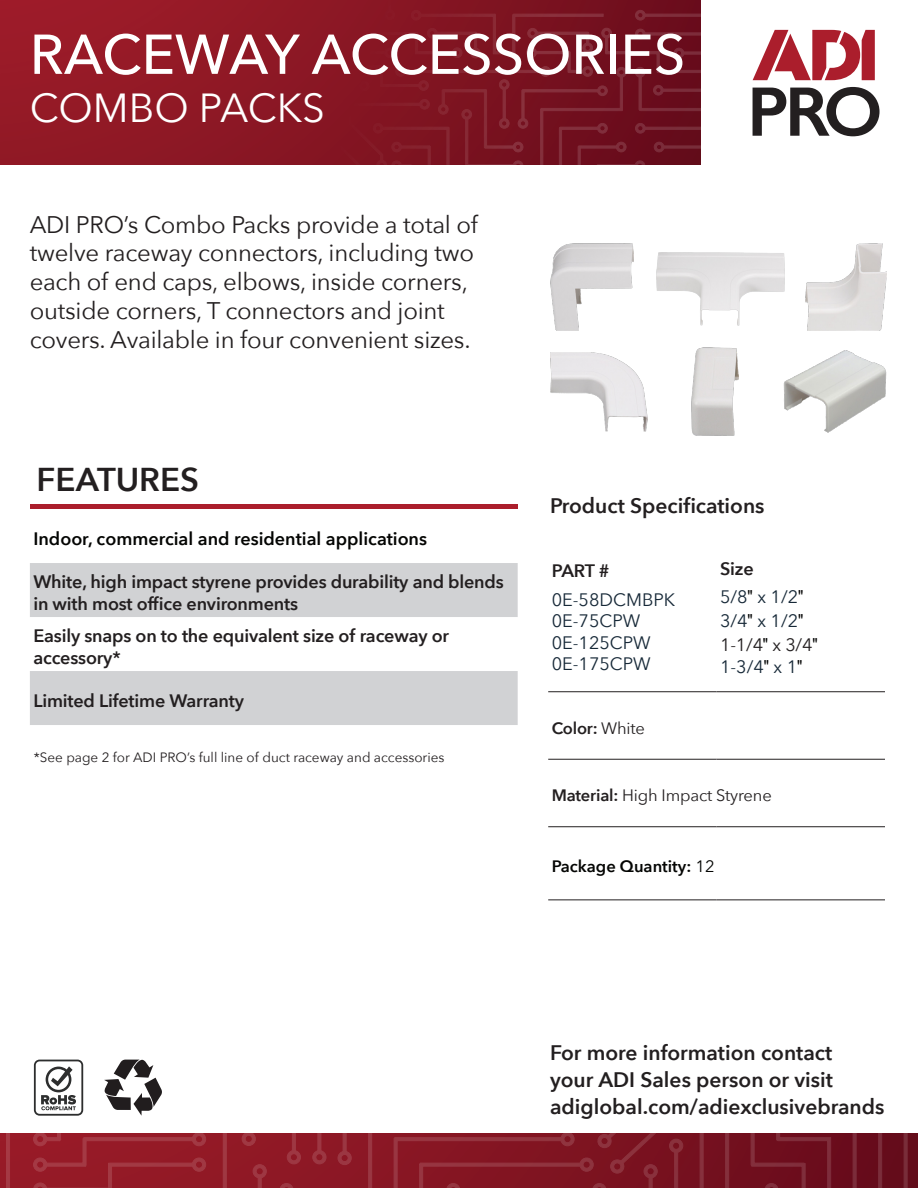
<style>
.page{position:relative;width:918px;height:1188px;background:#fff}
.page>*{position:absolute;margin:0;border:0;box-sizing:border-box;transform-origin:0 0}
.Vantage_text{font:500 55.5px "Avenir Next";color:#fff}
.Vantage_text-2{font:40.5px "Avenir Next";color:#fff}
.t1{font:600 33px "Avenir Next";color:#231f20}
.t2{font:24px/28.8px "Avenir Next";letter-spacing:-.01em;color:#231f20}
.t3{font:600 21px "Avenir Next";color:#231f20}
.t4{font:600 18px/21.6px "Avenir Next";letter-spacing:-.01em;color:#231f20}
.t5{font:18px "Avenir Next";color:#172938}
.t6{font:600 18px "Avenir Next";color:#040503}
.t7{font:18px "Avenir Next";color:#231f20}
.t8{font:16.5px "Avenir Next";letter-spacing:-.01em;color:#231f20}
.t9{font:600 16.5px "Avenir Next";color:#040503}
.t10{font:600 16.5px "Avenir Next";letter-spacing:-.01em;color:#231f20}
.t11{font:13.5px "Avenir Next";color:#231f20}
.s1{font-weight:400}
.s2{font-family:"Arial Narrow";color:#040504}
.s3{font-weight:600}
</style>
<div class="page">
<svg style="left:0;top:1134px;width:913px;height:54px;background:#851926"></svg>
<div style="left:0;top:0;width:701px;height:164px;background:#951a27"></div>
<svg style="left:174px;top:0;width:527px;height:164px"></svg>
<svg style="left:753px;top:30px;width:122px;height:50px"></svg>
<svg style="left:753px;top:87px;width:127px;height:49px"></svg>
<svg style="left:104px;top:1060px;width:58px;height:56px"></svg>
<svg style="left:34px;top:1060px;width:49px;height:56px"></svg>
<img style="left:691px;top:347px;width:48px;height:89px">
<img style="left:805px;top:243px;width:82px;height:87px">
<img style="left:656px;top:252px;width:129px;height:73px">
<img style="left:783px;top:351px;width:104px;height:82px">
<img style="left:550px;top:243px;width:83px;height:87px">
<img style="left:550px;top:352px;width:97px;height:79px">
<hr style="left:548px;top:691px;width:169px;height:1px;background:#231f20">
<hr style="left:717px;top:691px;width:168px;height:1px;background:#231f20">
<hr style="left:548px;top:759px;width:169px;height:1px;background:#231f20">
<hr style="left:717px;top:759px;width:168px;height:1px;background:#231f20">
<hr style="left:548px;top:826px;width:169px;height:1px;background:#231f20">
<hr style="left:717px;top:826px;width:168px;height:1px;background:#231f20">
<hr style="left:548px;top:900px;width:169px;height:1px;background:#231f20">
<hr style="left:717px;top:900px;width:168px;height:1px;background:#231f20">
<hr style="left:30px;top:505px;width:488px;height:4px;background:#ab1e2c">
<svg style="left:30px;top:563px;width:488px;height:162px;fill:#d1d2d4"></svg>
<p class="Vantage_text" style="left:30px;top:7px;width:657px">RACEWAY ACCESSORIES</p>
<p class="Vantage_text-2" style="left:30px;top:74px;width:297px">COMBO PACKS</p>
<p class="t2" style="left:30px;top:209px;width:450px">ADI PRO’s Combo Packs provide a total of twelve raceway connectors, including two each of end caps, elbows, inside corners, outside corners, T connectors and joint covers. Available in four convenient sizes.</p>
<p class="t1" style="left:37px;top:452px;width:164px">FEATURES</p>
<p class="t6" style="left:33px;top:523px;width:395px">Indoor, commercial and residential applications</p>
<p class="t4" style="left:33px;top:571px;width:472px">White, high impact styrene provides durability and blends in with most office environments</p>
<p class="t4" style="left:33px;top:625px;width:417px">Easily snaps on to the equivalent size of raceway or accessory*</p>
<p class="t4" style="left:33px;top:690px;width:212px">Limited Lifetime Warranty</p>
<p class="t11" style="left:34px;top:746px;width:412px">*See page 2 for ADI PRO’s full line of duct raceway and accessories</p>
<p class="t3" style="left:550px;top:488px;width:216px">Product Specifications</p>
<p class="t4" style="left:552px;top:560px;width:59px">PART #</p>
<p class="t5" style="left:552px;top:584px;width:125px">0E-58DCMBPK</p>
<p class="t5" style="left:552px;top:606px;width:90px">0E-75CPW</p>
<p class="t5" style="left:552px;top:627px;width:101px">0E-125CPW</p>
<p class="t5" style="left:552px;top:649px;width:101px">0E-175CPW</p>
<p class="t10" style="left:552px;top:714px;width:95px">Color: <span class="s1">White</span></p>
<p class="t4" style="left:720px;top:557px;width:35px">Size</p>
<p class="t5" style="left:720px;top:582px;width:85px">5/8<span class="s2">″</span> x 1/2<span class="s2">″</span></p>
<p class="t5" style="left:720px;top:606px;width:85px">3/4<span class="s2">″</span> x 1/2<span class="s2">″</span></p>
<p class="t7" style="left:720px;top:630px;width:99px">1-1/4<span class="s2">″</span> x 3/4<span class="s2">″</span></p>
<p class="t5" style="left:720px;top:651px;width:84px">1-3/4<span class="s2">″</span> x 1<span class="s2">″</span></p>
<p class="t8" style="left:552px;top:782px;width:222px"><span class="s3">Material:</span> High Impact Styrene</p>
<p class="t9" style="left:552px;top:852px;width:164px">Package Quantity: <span class="s1">12</span></p>
<p class="t3" style="left:550px;top:1035px;width:284px">For more information contact</p>
<p class="t3" style="left:550px;top:1062px;width:285px">your ADI Sales person or visit</p>
<p class="t3" style="left:550px;top:1089px;width:336px">adiglobal.com/adiexclusivebrands</p>
</div>
